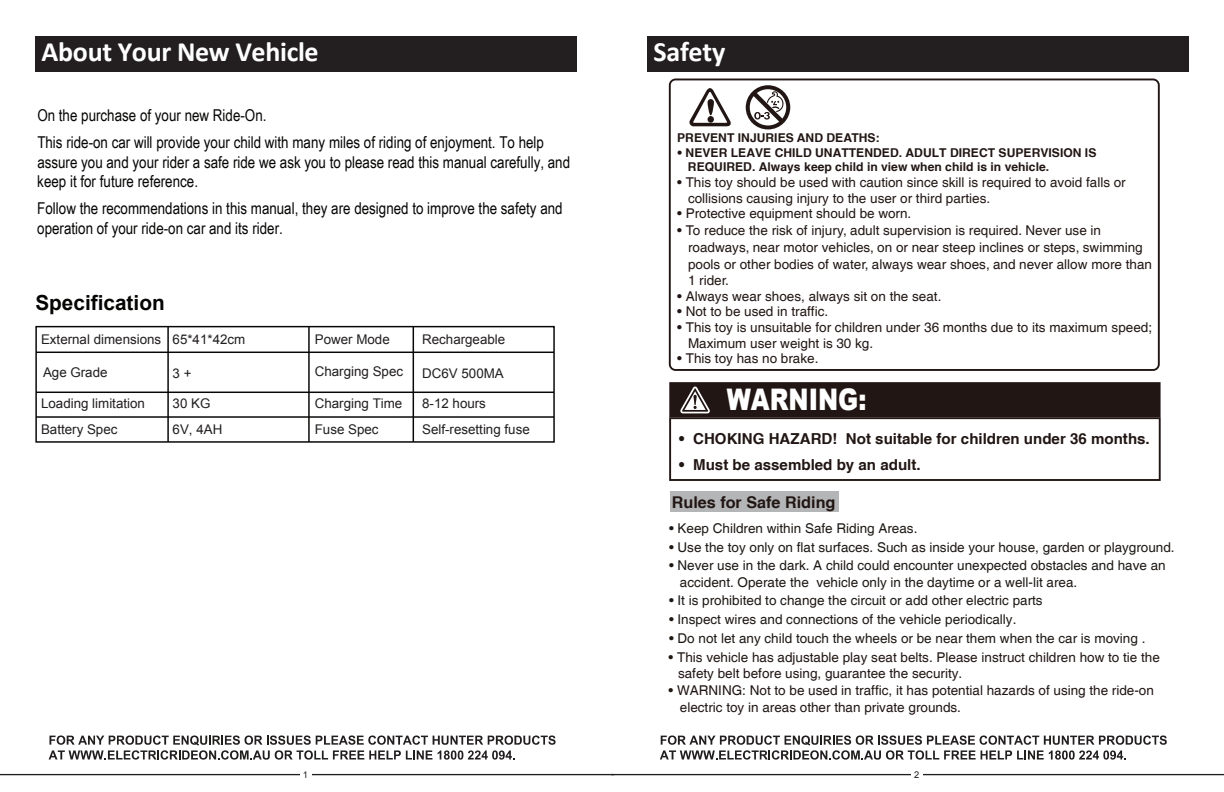
<style>
.page{position:relative;width:1224px;height:792px;background:#fff}
.page>*{position:absolute;margin:0;border:0;box-sizing:border-box;transform-origin:0 0}
.t1{font:900 29.7px "Arial";color:#fff;scale:.81 1}
.t2{font:700 28px "Calibri";letter-spacing:-.01em;color:#fff}
.t3{font:700 20.8px "Arial";color:#050504}
.t4{font:16.3px/19.6px "Arial Narrow";color:#050504}
.t5{font:700 16.2px "Helvetica cyr";color:#211613}
.t6{font:700 15.1px "Helvetica cyr";color:#211613}
.t7{font:13.5px/16.7px "Helvetica";color:#211613}
.t8{font:13.5px/16.2px "Helvetica";color:#1d1814}
.t9{font:13.4px/25.9px "Arial";color:#211e1e}
.t10{font:700 12.1px/14.3px "Helvetica cyr";color:#211613}
.t11{font:9.3px "Arial";color:#211e1e}
</style>
<div class="page">
<div style="left:647px;top:36px;width:542px;height:36px;background:#231f20"></div>
<div style="left:35px;top:36px;width:542px;height:36px;background:#231f20"></div>
<div style="left:35px;top:326px;width:520px;height:117px;border:1px solid #070705"></div>
<hr style="left:167px;top:327px;width:2px;height:115px;background:#070705">
<hr style="left:413px;top:327px;width:1px;height:115px;background:#070705">
<hr style="left:308px;top:327px;width:2px;height:115px;background:#070705">
<hr style="left:36px;top:352px;width:518px;height:1px;background:#070705">
<hr style="left:36px;top:392px;width:518px;height:1px;background:#070705">
<hr style="left:36px;top:416px;width:518px;height:2px;background:#070705">
<hr style="left:0;top:774px;width:614px;height:1px;background:#211e1e">
<div style="left:300px;top:769px;width:11px;height:11px;background:#fff"></div>
<svg style="left:49px;top:735px;width:507px;height:25px"></svg>
<hr style="left:611px;top:774px;width:613px;height:1px;background:#211e1e">
<div style="left:911px;top:769px;width:12px;height:11px;background:#fff"></div>
<svg style="left:660px;top:735px;width:507px;height:25px"></svg>
<svg style="left:669px;top:382px;width:492px;height:99px"></svg>
<svg style="left:669px;top:79px;width:491px;height:292px"></svg>
<div style="left:670px;top:491px;width:168px;height:21px;background:#b4b5b6"></div>
<h2 class="t2" style="left:41px;top:34px;width:279px">About Your New Vehicle</h2>
<h2 class="t2" style="left:653px;top:34px;width:74px">Safety</h2>
<p class="t4" style="left:37px;top:101px;width:508px;line-height:27px">On the purchase of your new Ride-On.<br>This ride-on car will provide your child with many miles of riding of enjoyment. To help</p>
<p class="t4" style="left:37px;top:152px;width:534px">assure you and your rider a safe ride we ask you to please read this manual carefully, and keep it for future reference.</p>
<p class="t4" style="left:37px;top:198px;width:527px">Follow the recommendations in this manual, they are designed to improve the safety and operation of your ride-on car and its rider.</p>
<h3 class="t3" style="left:35px;top:289px;width:131px">Specification</h3>
<p class="t9" style="left:41px;top:327px;width:122px">External dimensions</p>
<p class="t9" style="left:43px;top:360px;width:66px">Age Grade</p>
<p class="t9" style="left:41px;top:391px;width:105px">Loading limitation<br>Battery Spec</p>
<p class="t9" style="left:173px;top:327px;width:74px">65*41*42cm</p>
<p class="t9" style="left:173px;top:361px;width:20px">3 +</p>
<p class="t9" style="left:173px;top:391px;width:51px">30 KG<br>6V, 4AH</p>
<p class="t9" style="left:315px;top:327px;width:76px">Power Mode</p>
<p class="t9" style="left:315px;top:358px;width:90px">Charging Spec</p>
<p class="t9" style="left:315px;top:391px;width:89px">Charging Time<br>Fuse Spec</p>
<p class="t9" style="left:422px;top:327px;width:85px">Rechargeable</p>
<p class="t9" style="left:422px;top:360px;width:83px">DC6V 500MA</p>
<p class="t9" style="left:422px;top:391px;width:109px">8-12 hours<br>Self-resetting fuse</p>
<p class="t10" style="left:677px;top:130px;width:204px">PREVENT INJURIES AND DEATHS:</p>
<p class="t10" style="left:688px;top:145px;width:410px;text-indent:-11px">• NEVER LEAVE CHILD UNATTENDED. ADULT DIRECT SUPERVISION IS<br>REQUIRED. Always keep child in view when child is in vehicle.</p>
<p class="t7" style="left:688px;top:175px;width:439px;line-height:15.6px;text-indent:-11px">• This toy should be used with caution since skill is required to avoid falls or collisions causing injury to the user or third parties.</p>
<p class="t7" style="left:677px;top:206px;width:236px">• Protective equipment should be worn.</p>
<p class="t7" style="left:688px;top:223px;width:466px;text-indent:-11px">• To reduce the risk of injury, adult supervision is required. Never use in roadways, near motor vehicles, on or near steep inclines or steps, swimming pools or other bodies of water, always wear shoes, and never allow more than 1 rider.</p>
<p class="t7" style="left:677px;top:288px;width:266px">• Always wear shoes, always sit on the seat.</p>
<p class="t7" style="left:677px;top:304px;width:152px">• Not to be used in traffic.</p>
<p class="t7" style="left:688px;top:320px;width:466px;line-height:15.6px;text-indent:-11px">• This toy is unsuitable for children under 36 months due to its maximum speed;<br>Maximum user weight is 30 kg.</p>
<p class="t7" style="left:677px;top:351px;width:143px">• This toy has no brake.</p>
<h1 class="t1" style="left:727px;top:378px;width:174px">WARNING:</h1>
<p class="t6" style="left:678px;top:431px;width:473px">• CHOKING HAZARD! Not suitable for children under 36 months.</p>
<p class="t6" style="left:678px;top:456px;width:244px">• Must be assembled by an adult.</p>
<p class="t5" style="left:672px;top:493px;width:165px">Rules for Safe Riding</p>
<p class="t8" style="left:669px;top:520px;width:250px">• Keep Children within Safe Riding Areas.</p>
<p class="t8" style="left:669px;top:539px;width:507px">• Use the toy only on flat surfaces. Such as inside your house, garden or playground.</p>
<p class="t8" style="left:680px;top:558px;width:487px;text-indent:-11px">• Never use in the dark. A child could encounter unexpected obstacles and have an accident. Operate the vehicle only in the daytime or a well-lit area.</p>
<p class="t8" style="left:669px;top:593px;width:375px">• It is prohibited to change the circuit or add other electric parts</p>
<p class="t8" style="left:669px;top:612px;width:349px">• Inspect wires and connections of the vehicle periodically.</p>
<p class="t8" style="left:669px;top:631px;width:478px">• Do not let any child touch the wheels or be near them when the car is moving .</p>
<p class="t7" style="left:678px;top:649px;width:483px;line-height:16.2px;text-indent:-9px">• This vehicle has adjustable play seat belts. Please instruct children how to tie the safety belt before using, guarantee the security.</p>
<p class="t7" style="left:680px;top:683px;width:476px;line-height:16.2px;text-indent:-11px">• WARNING: Not to be used in traffic, it has potential hazards of using the ride-on electric toy in areas other than private grounds.</p>
<p class="t11" style="left:303px;top:768px;width:7px">1</p>
<p class="t11" style="left:914px;top:768px;width:7px">2</p>
</div>
